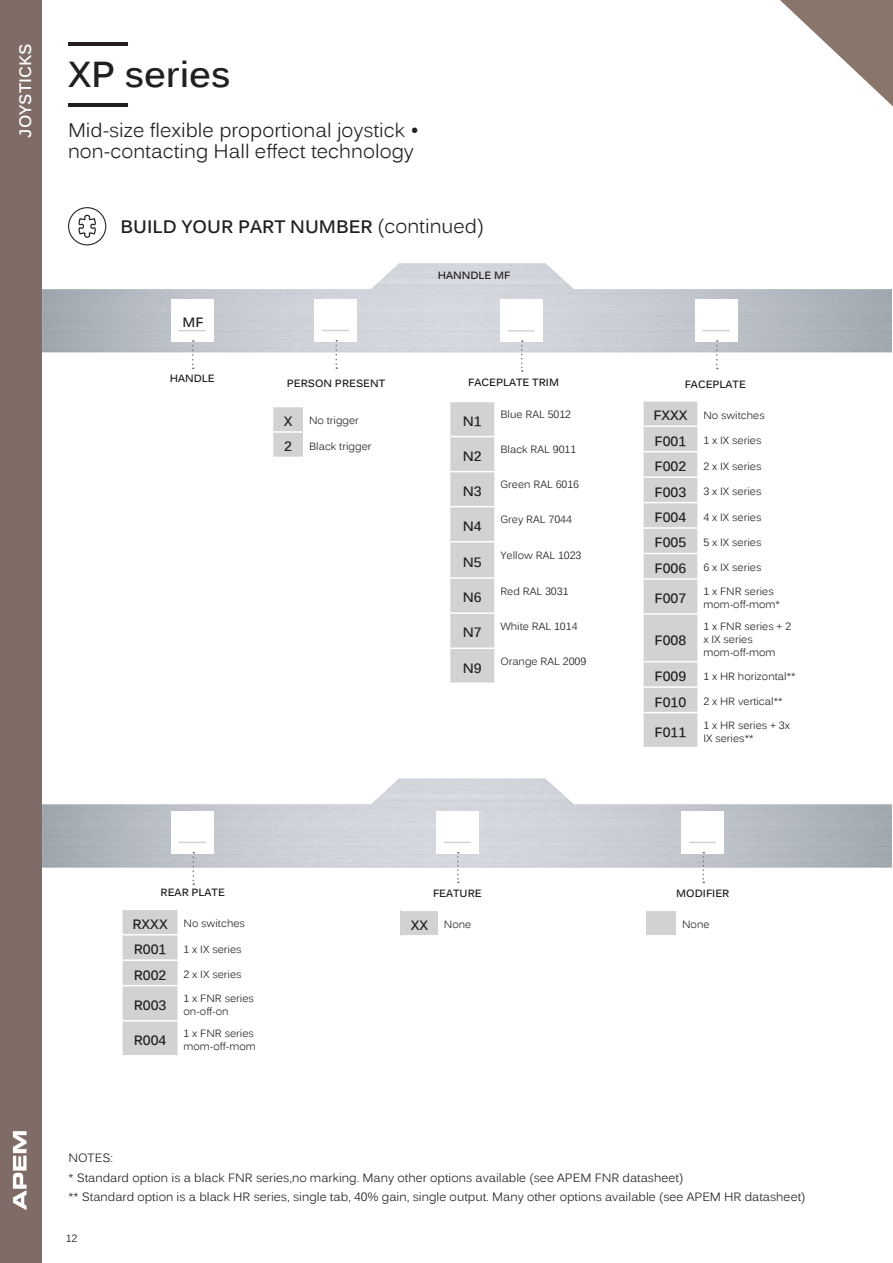
<style>
.page{position:relative;width:893px;height:1263px;background:#fff}
.page>*{position:absolute;margin:0;border:0;box-sizing:border-box;transform-origin:0 0}
.t1{font:700 36px "Kalinga";color:#231f20}
.t2{font:19.5px "Kalinga";color:#231f20}
.t3{font:700 18px "Kalinga";color:#231f20}
.t4{font:700 16.5px "Kalinga";color:#fff}
.t5{font:700 13.5px "Kalinga";color:#231f20}
.t6{font:12px "Kalinga";color:#231f20}
.t7{font:10.5px/12.6px "Kalinga";color:#231f20}
.t8{font:700 10.5px "Kalinga";color:#231f20}
.s1{font-weight:400;font-size:19.5px}
</style>
<div class="page">
<hr style="left:68px;top:103px;width:59px;height:3px;background:#231f20">
<hr style="left:68px;top:43px;width:59px;height:3px;background:#231f20">
<svg style="left:273px;top:407px;width:30px;height:50px"></svg>
<hr style="left:273px;top:431px;width:30px;height:2px;background:#fff">
<svg style="left:335px;top:340px;width:2px;height:29px"></svg>
<svg style="left:322px;top:330px;width:27px;height:1px"></svg>
<div style="left:123px;top:910px;width:55px;height:145px;background:#d1d2d4"></div>
<hr style="left:123px;top:934px;width:55px;height:1px;background:#fff">
<hr style="left:123px;top:959px;width:55px;height:2px;background:#fff">
<hr style="left:123px;top:985px;width:55px;height:1px;background:#fff">
<hr style="left:123px;top:1020px;width:55px;height:1px;background:#fff">
<svg style="left:192px;top:852px;width:2px;height:33px"></svg>
<svg style="left:179px;top:842px;width:27px;height:1px"></svg>
<div style="left:450px;top:402px;width:44px;height:280px;background:#d1d2d4"></div>
<hr style="left:450px;top:436px;width:44px;height:1px;background:#fff">
<hr style="left:450px;top:471px;width:44px;height:1px;background:#fff">
<hr style="left:450px;top:506px;width:44px;height:1px;background:#fff">
<hr style="left:450px;top:541px;width:44px;height:1px;background:#fff">
<hr style="left:450px;top:577px;width:44px;height:2px;background:#fff">
<hr style="left:450px;top:612px;width:44px;height:2px;background:#fff">
<hr style="left:450px;top:647px;width:44px;height:2px;background:#fff">
<svg style="left:521px;top:340px;width:2px;height:32px"></svg>
<hr style="left:507px;top:330px;width:28px;height:2px;background:#d1d2d4">
<svg style="left:716px;top:340px;width:2px;height:29px"></svg>
<svg style="left:702px;top:330px;width:28px;height:1px"></svg>
<div style="left:644px;top:401px;width:53px;height:346px;background:#d1d2d4"></div>
<hr style="left:644px;top:425px;width:53px;height:2px;background:#fff">
<hr style="left:644px;top:451px;width:53px;height:1px;background:#fff">
<hr style="left:644px;top:476px;width:53px;height:2px;background:#fff">
<hr style="left:644px;top:502px;width:53px;height:1px;background:#fff">
<hr style="left:644px;top:527px;width:53px;height:2px;background:#fff">
<hr style="left:644px;top:553px;width:53px;height:1px;background:#fff">
<hr style="left:644px;top:578px;width:53px;height:2px;background:#fff">
<hr style="left:644px;top:613px;width:53px;height:2px;background:#fff">
<hr style="left:644px;top:661px;width:53px;height:1px;background:#fff">
<hr style="left:644px;top:686px;width:53px;height:2px;background:#fff">
<hr style="left:644px;top:712px;width:53px;height:1px;background:#fff">
<svg style="left:192px;top:340px;width:2px;height:29px"></svg>
<svg style="left:178px;top:330px;width:28px;height:1px"></svg>
<div style="left:646px;top:910px;width:30px;height:26px;background:#d1d2d4"></div>
<hr style="left:646px;top:910px;width:30px;height:1px;background:#fff">
<hr style="left:646px;top:935px;width:30px;height:1px;background:#fff">
<svg style="left:703px;top:852px;width:1px;height:31px"></svg>
<svg style="left:689px;top:842px;width:27px;height:1px"></svg>
<div style="left:401px;top:910px;width:37px;height:26px;background:#d1d2d4"></div>
<hr style="left:401px;top:910px;width:37px;height:1px;background:#fff">
<hr style="left:401px;top:935px;width:37px;height:1px;background:#fff">
<svg style="left:457px;top:852px;width:2px;height:31px"></svg>
<svg style="left:444px;top:842px;width:27px;height:1px"></svg>
<svg style="left:68px;top:207px;width:38px;height:38px"></svg>
<div style="left:0;top:0;width:42px;height:1263px;background:#7f6c66"></div>
<svg style="left:780px;top:0;width:113px;height:106px"></svg>
<svg style="left:13px;top:1131px;width:14px;height:79px"></svg>
<h3 class="t4" style="left:15px;top:138px;width:96px;rotate:-90deg">JOYSTICKS</h3>
<p class="t1" style="left:68px;top:51px;width:164px">XP series</p>
<p class="t2" style="left:68px;top:118px;width:352px">Mid-size flexible proportional joystick •</p>
<p class="t2" style="left:68px;top:139px;width:347px">non-contacting Hall effect technology</p>
<p class="t3" style="left:120px;top:215px;width:365px">BUILD YOUR PART NUMBER <span class="s1">(continued)</span></p>
<p class="t5" style="left:183px;top:313px;width:22px">MF</p>
<p class="t8" style="left:170px;top:372px;width:47px">HANDLE</p>
<p class="t8" style="left:287px;top:376px;width:100px">PERSON PRESENT</p>
<p class="t5" style="left:284px;top:412px;width:10px">X</p>
<p class="t7" style="left:309px;top:415px;width:51px">No trigger</p>
<p class="t5" style="left:284px;top:438px;width:9px">2</p>
<p class="t7" style="left:309px;top:440px;width:64px">Black trigger</p>
<p class="t8" style="left:438px;top:268px;width:74px">HANNDLE MF</p>
<p class="t8" style="left:468px;top:376px;width:92px">FACEPLATE TRIM</p>
<p class="t8" style="left:685px;top:377px;width:63px">FACEPLATE</p>
<p class="t5" style="left:653px;top:407px;width:36px">FXXX</p>
<p class="t7" style="left:703px;top:409px;width:63px">No switches</p>
<p class="t5" style="left:655px;top:432px;width:33px">F001</p>
<p class="t7" style="left:703px;top:434px;width:60px">1 x IX series</p>
<p class="t5" style="left:655px;top:457px;width:33px">F002</p>
<p class="t7" style="left:703px;top:460px;width:60px">2 x IX series</p>
<p class="t5" style="left:655px;top:483px;width:33px">F003</p>
<p class="t7" style="left:703px;top:485px;width:60px">3 x IX series</p>
<p class="t5" style="left:655px;top:508px;width:33px">F004</p>
<p class="t7" style="left:703px;top:511px;width:60px">4 x IX series</p>
<p class="t5" style="left:655px;top:534px;width:33px">F005</p>
<p class="t7" style="left:703px;top:536px;width:60px">5 x IX series</p>
<p class="t5" style="left:655px;top:559px;width:33px">F006</p>
<p class="t7" style="left:703px;top:562px;width:60px">6 x IX series</p>
<p class="t5" style="left:655px;top:590px;width:33px">F007</p>
<p class="t7" style="left:500px;top:408px;width:72px">Blue RAL 5012</p>
<p class="t5" style="left:463px;top:412px;width:20px">N1</p>
<p class="t7" style="left:500px;top:443px;width:78px">Black RAL 9011</p>
<p class="t5" style="left:463px;top:447px;width:20px">N2</p>
<p class="t7" style="left:500px;top:478px;width:80px">Green RAL 6016</p>
<p class="t5" style="left:463px;top:482px;width:20px">N3</p>
<p class="t7" style="left:500px;top:513px;width:73px">Grey RAL 7044</p>
<p class="t5" style="left:463px;top:517px;width:20px">N4</p>
<p class="t7" style="left:500px;top:549px;width:83px">Yellow RAL 1023</p>
<p class="t5" style="left:463px;top:553px;width:20px">N5</p>
<p class="t7" style="left:500px;top:585px;width:70px">Red RAL 3031</p>
<p class="t7" style="left:703px;top:586px;width:72px">1 x FNR series</p>
<p class="t7" style="left:703px;top:598px;width:78px">mom-off-mom*</p>
<p class="t5" style="left:463px;top:589px;width:20px">N6</p>
<p class="t5" style="left:463px;top:624px;width:20px">N7</p>
<p class="t5" style="left:463px;top:659px;width:20px">N9</p>
<p class="t7" style="left:500px;top:620px;width:79px">White RAL 1014</p>
<p class="t7" style="left:500px;top:655px;width:87px">Orange RAL 2009</p>
<p class="t5" style="left:655px;top:631px;width:33px">F008</p>
<p class="t7" style="left:703px;top:621px;width:89px">1 x FNR series + 2 x IX series</p>
<p class="t7" style="left:703px;top:646px;width:74px">mom-off-mom</p>
<p class="t5" style="left:655px;top:667px;width:33px">F009</p>
<p class="t7" style="left:703px;top:670px;width:94px">1 x HR horizontal**</p>
<p class="t5" style="left:655px;top:693px;width:33px">F010</p>
<p class="t7" style="left:703px;top:695px;width:81px">2 x HR vertical**</p>
<p class="t5" style="left:655px;top:723px;width:33px">F011</p>
<p class="t7" style="left:703px;top:719px;width:88px">1 x HR series + 3x<br>IX series**</p>
<p class="t8" style="left:161px;top:886px;width:66px">REAR PLATE</p>
<p class="t5" style="left:132px;top:915px;width:37px">RXXX</p>
<p class="t7" style="left:184px;top:917px;width:63px">No switches</p>
<p class="t5" style="left:134px;top:940px;width:34px">R001</p>
<p class="t7" style="left:184px;top:943px;width:60px">1 x IX series</p>
<p class="t5" style="left:134px;top:966px;width:34px">R002</p>
<p class="t7" style="left:184px;top:968px;width:60px">2 x IX series</p>
<p class="t5" style="left:134px;top:996px;width:34px">R003</p>
<p class="t7" style="left:184px;top:992px;width:72px">1 x FNR series on-off-on</p>
<p class="t5" style="left:134px;top:1031px;width:34px">R004</p>
<p class="t7" style="left:184px;top:1027px;width:74px">1 x FNR series mom-off-mom</p>
<p class="t8" style="left:433px;top:887px;width:50px">FEATURE</p>
<p class="t5" style="left:411px;top:916px;width:19px">XX</p>
<p class="t7" style="left:444px;top:918px;width:29px">None</p>
<p class="t8" style="left:676px;top:887px;width:55px">MODIFIER</p>
<p class="t7" style="left:682px;top:918px;width:29px">None</p>
<p class="t6" style="left:68px;top:1150px;width:46px">NOTES:</p>
<p class="t6" style="left:68px;top:1170px;width:616px">* Standard option is a black FNR series,no marking. Many other options available (see APEM FNR datasheet)</p>
<p class="t6" style="left:68px;top:1189px;width:739px">** Standard option is a black HR series, single tab, 40% gain, single output. Many other options available (see APEM HR datasheet)</p>
<p class="t7" style="left:66px;top:1232px;width:13px">12</p>
</div>
